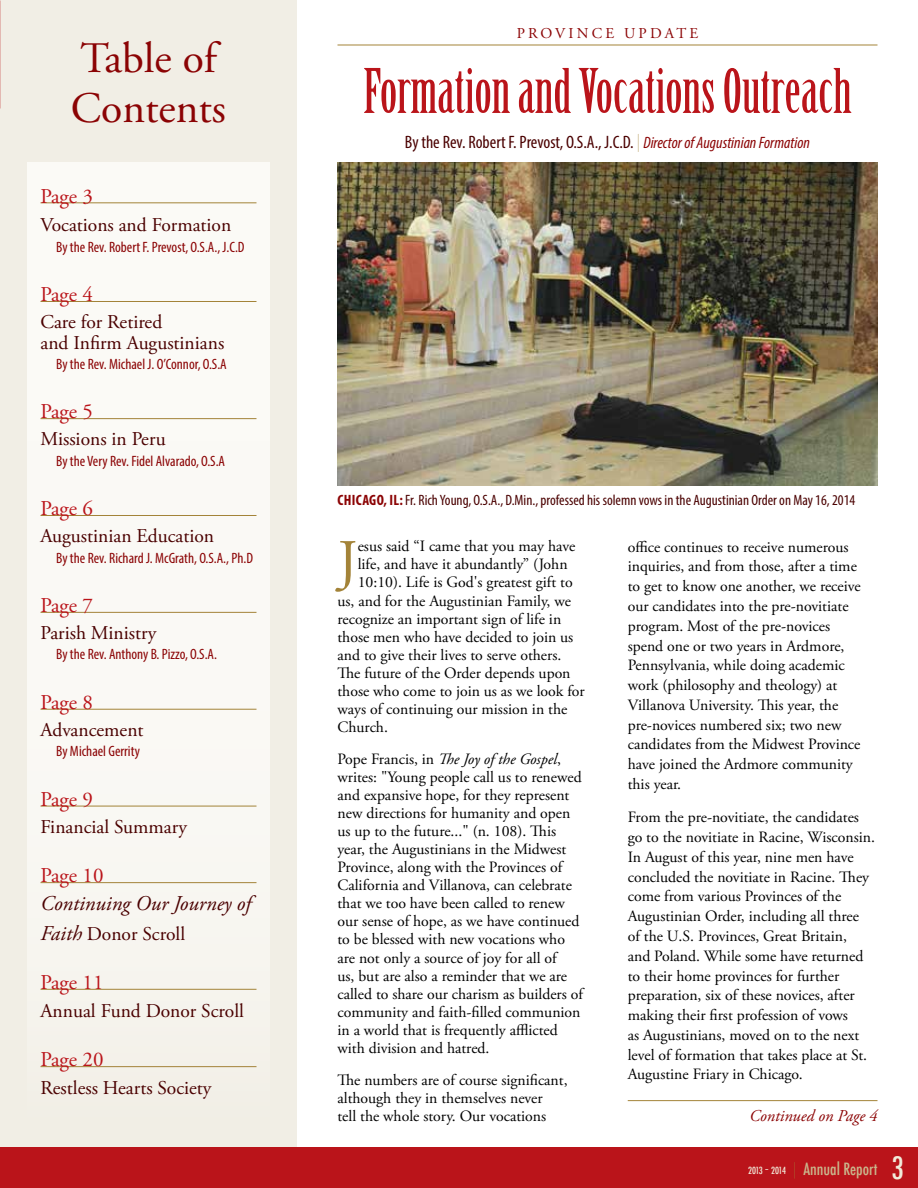
<style>
.page{position:relative;width:918px;height:1188px;background:#fff}
.page>*{position:absolute;margin:0;border:0;box-sizing:border-box;transform-origin:0 0}
.t1{font:60px "Birch Std";color:#ba141a}
.t2{font:58.8px "Adobe Garamond Pro";color:#a38338}
.t3{font:43.5px/50.2px "Adobe Garamond Pro";color:#8b0304}
.t4{font:500 condensed 30px "Futura";color:#f2ebda}
.t5{font:21px "Adobe Garamond Pro";letter-spacing:-.04em;color:#ba141a}
.t6{font:italic 21px "Adobe Garamond Pro";color:#4a0000}
.t7{font:19.5px/20.2px "Adobe Garamond Pro";letter-spacing:-.01em;color:#4a0000}
.t8{font:condensed 18px "Myriad Pro";color:#4a0000}
.t9{font:500 condensed 16.5px "Futura";color:#cab68c}
.t10{font:italic 16.5px "Adobe Garamond Pro";color:#8b0304}
.t11{font:15.75px/19.8px "Adobe Garamond Pro";color:#000}
.t12{font:condensed 15px "Myriad Pro";color:#8b0304}
.t13{font:condensed 15px "Myriad Pro";color:#4a0000}
.t14{font:15px "Adobe Garamond Pro";letter-spacing:.215em;color:#8b0304}
.t15{font:500 condensed 9.6px "Futura";color:#f2ebda}
.s1{font-style:italic;font-size:21px}
.s2{font-family:"Helvetica Neue";font-weight:200;font-stretch:normal;color:#a38338}
.s3{font-style:italic;font-size:16.5px;color:#8b0304}
.s4{font-weight:700;color:#8b0304}
.s5{font-style:italic}
.s6{font-size:9.6px;color:#f2ebda}
</style>
<div class="page">
<div style="left:0;top:0;width:297px;height:1148px;background:#f1eee5"></div>
<div style="left:27px;top:162px;width:243px;height:958px;background:#fbfaf6"></div>
<div style="left:0;top:1148px;width:918px;height:40px;background:#ba141a"></div>
<hr style="left:40px;top:203px;width:216px;height:1px;background:#a38338">
<hr style="left:40px;top:301px;width:216px;height:1px;background:#a38338">
<hr style="left:40px;top:418px;width:216px;height:1px;background:#a38338">
<hr style="left:40px;top:515px;width:216px;height:1px;background:#a38338">
<hr style="left:40px;top:612px;width:216px;height:1px;background:#a38338">
<hr style="left:40px;top:709px;width:216px;height:1px;background:#a38338">
<hr style="left:40px;top:806px;width:216px;height:1px;background:#a38338">
<hr style="left:40px;top:882px;width:216px;height:1px;background:#a38338">
<hr style="left:40px;top:989px;width:216px;height:1px;background:#a38338">
<hr style="left:40px;top:1066px;width:216px;height:1px;background:#a38338">
<hr style="left:338px;top:45px;width:540px;height:1px;background:#a38338">
<hr style="left:628px;top:1100px;width:250px;height:1px;background:#a38338">
<svg style="left:0;top:0;width:1px;height:108px"></svg>
<img style="left:338px;top:162px;width:540px;height:324px">
<h3 class="t3" style="left:71px;top:35px;width:157px">Table of<br>Contents</h3>
<h3 class="t5" style="left:40px;top:183px;width:54px">Page 3</h3>
<p class="t7" style="left:40px;top:215px;width:192px">Vocations and Formation</p>
<p class="t12" style="left:56px;top:238px;width:190px">By the Rev. Robert F. Prevost, O.S.A., J.C.D</p>
<h3 class="t5" style="left:40px;top:282px;width:54px">Page 4</h3>
<p class="t7" style="left:40px;top:313px;width:185px">Care for Retired<br>and Infirm Augustinians</p>
<p class="t12" style="left:56px;top:355px;width:172px">By the Rev. Michael J. O’Connor, O.S.A</p>
<h3 class="t5" style="left:40px;top:399px;width:54px">Page 5</h3>
<p class="t7" style="left:40px;top:430px;width:127px">Missions in Peru</p>
<p class="t12" style="left:56px;top:452px;width:170px">By the Very Rev. Fidel Alvarado, O.S.A</p>
<h3 class="t5" style="left:40px;top:496px;width:54px">Page 6</h3>
<p class="t7" style="left:40px;top:527px;width:175px">Augustinian Education</p>
<p class="t12" style="left:56px;top:549px;width:198px">By the Rev. Richard J. McGrath, O.S.A., Ph.D</p>
<h3 class="t5" style="left:40px;top:593px;width:54px">Page 7</h3>
<p class="t7" style="left:40px;top:624px;width:117px">Parish Ministry</p>
<p class="t12" style="left:56px;top:645px;width:162px">By the Rev. Anthony B. Pizzo, O.S.A.</p>
<h3 class="t5" style="left:40px;top:690px;width:54px">Page 8</h3>
<p class="t7" style="left:40px;top:720px;width:105px">Advancement</p>
<p class="t12" style="left:56px;top:742px;width:85px">By Michael Gerrity</p>
<h3 class="t5" style="left:40px;top:787px;width:54px">Page 9</h3>
<p class="t7" style="left:40px;top:817px;width:148px">Financial Summary</p>
<h3 class="t5" style="left:40px;top:863px;width:65px">Page 10</h3>
<h3 class="t6" style="left:40px;top:891px;width:212px">Continuing Our Journey of</h3>
<p class="t7" style="left:40px;top:924px;width:146px"><span class="s1">Faith</span> Donor Scroll</p>
<h3 class="t5" style="left:40px;top:970px;width:65px">Page 11</h3>
<p class="t7" style="left:40px;top:1001px;width:205px">Annual Fund Donor Scroll</p>
<h3 class="t5" style="left:40px;top:1047px;width:65px">Page 20</h3>
<p class="t7" style="left:40px;top:1078px;width:172px">Restless Hearts Society</p>
<p class="t14" style="left:517px;top:24px;width:183px">PROVINCE UPDATE</p>
<h1 class="t1" style="left:363px;top:57px;width:490px">Formation and Vocations Outreach</h1>
<p class="t8" style="left:405px;top:131px;width:407px">By the Rev. Robert F. Prevost, O.S.A., J.C.D. <span class="s2">|</span> <span class="s3">Director of Augustinian Formation</span></p>
<p class="t13" style="left:338px;top:491px;width:519px"><span class="s4">CHICAGO, IL:</span> Fr. Rich Young, O.S.A., D.Min., professed his solemn vows in the Augustinian Order on May 16, 2014</p>
<h2 class="t2" style="left:338px;top:526px;width:22px">J</h2>
<p class="t11" style="left:358px;top:537px;width:219px">esus said “I came that you may have</p>
<p class="t11" style="left:358px;top:555px;width:211px">life, and have it abundantly” (John</p>
<p class="t11" style="left:358px;top:573px;width:216px">10:10). Life is God's greatest gift to</p>
<p class="t11" style="left:337px;top:591px;width:235px">us, and for the Augustinian Family, we</p>
<p class="t11" style="left:337px;top:609px;width:225px">recognize an important sign of life in</p>
<p class="t11" style="left:337px;top:627px;width:237px">those men who have decided to join us</p>
<p class="t11" style="left:337px;top:645px;width:225px">and to give their lives to serve others.</p>
<p class="t11" style="left:337px;top:663px;width:235px">The future of the Order depends upon</p>
<p class="t11" style="left:337px;top:682px;width:249px">those who come to join us as we look for</p>
<p class="t11" style="left:337px;top:700px;width:231px">ways of continuing our mission in the</p>
<p class="t11" style="left:337px;top:718px;width:52px">Church.</p>
<p class="t11" style="left:337px;top:750px;width:247px;line-height:18.1px">Pope Francis, in <span class="s5">The Joy of the Gospel</span>, writes: "Young people call us to renewed and expansive hope, for they represent new directions for humanity and open us up to the future..." (n. 108). This year, the Augustinians in the Midwest Province, along with the Provinces of California and Villanova, can celebrate that we too have been called to renew our sense of hope, as we have continued to be blessed with new vocations who are not only a source of joy for all of<br>us, but are also a reminder that we are called to share our charism as builders of community and faith-filled communion in a world that is frequently afflicted with division and hatred.</p>
<p class="t11" style="left:337px;top:1071px;width:232px;line-height:18.1px">The numbers are of course significant, although they in themselves never<br>tell the whole story. Our vocations</p>
<p class="t11" style="left:628px;top:537px;width:235px">office continues to receive numerous inquiries, and from those, after a time to get to know one another, we receive our candidates into the pre-novitiate program. Most of the pre-novices spend one or two years in Ardmore, Pennsylvania, while doing academic work (philosophy and theology) at Villanova University. This year, the pre-novices numbered six; two new candidates from the Midwest Province have joined the Ardmore community this year.</p>
<p class="t11" style="left:628px;top:808px;width:249px">From the pre-novitiate, the candidates go to the novitiate in Racine, Wisconsin.<br>In August of this year, nine men have concluded the novitiate in Racine. They come from various Provinces of the Augustinian Order, including all three of the U.S. Provinces, Great Britain,<br>and Poland. While some have returned to their home provinces for further preparation, six of these novices, after making their first profession of vows<br>as Augustinians, moved on to the next level of formation that takes place at St.<br>Augustine Friary in Chicago.</p>
<p class="t10" style="left:749px;top:1105px;width:130px">Continued on Page 4</p>
<p class="t15" style="left:748px;top:1164px;width:16px">2013</p>
<h3 class="t4" style="left:892px;top:1149px;width:14px">3</h3>
<p class="t9" style="left:765px;top:1158px;width:114px"><sup>–</sup> <span class="s6">2014</span> <span class="s2">|</span> Annual Report</p>
</div>
